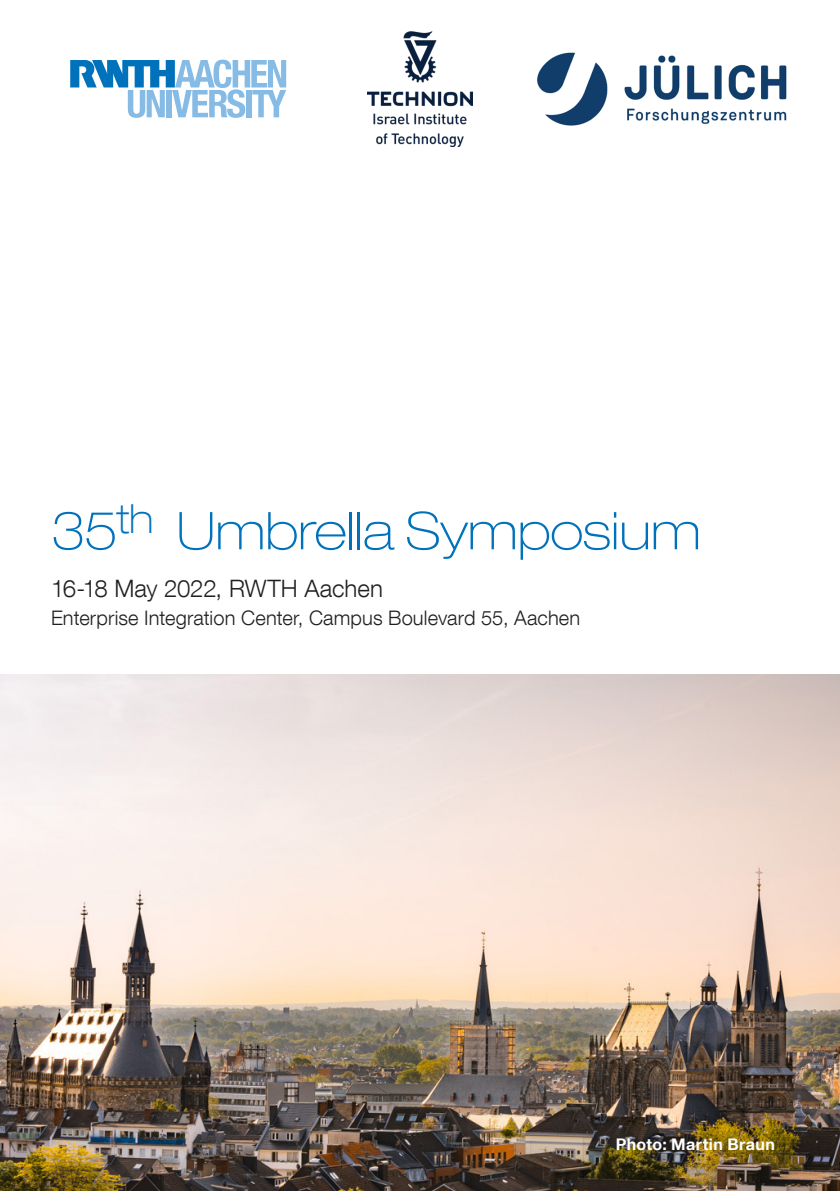
<style>
.page{position:relative;width:840px;height:1191px;background:#fff}
.page>*{position:absolute;margin:0;border:0;box-sizing:border-box;transform-origin:0 0}
.Titel_-_Headline{font:100 expanded 52px "Helvetica Neue LT Com";letter-spacing:-.005em;color:#0072bc}
.Titel_-_Subline{font:300 24px "Helvetica Neue LT Com";letter-spacing:-.005em;color:#231f20}
.Titel_-_Subline-2{font:300 20px "Helvetica Neue LT Com";letter-spacing:.005em;color:#231f20}
.Fließtext_Tabelle_Se{font:700 16px "Helvetica Neue LT Com";letter-spacing:.025em;color:#fff}
</style>
<div class="page">
<img style="left:0;top:675px;width:839px;height:516px">
<img style="left:537px;top:52px;width:250px;height:73px">
<svg style="left:70px;top:60px;width:216px;height:58px"></svg>
<img style="left:367px;top:31px;width:105px;height:115px">
<p class="Titel_-_Headline" style="left:51px;top:499px;width:651px">35<sup>th</sup> Umbrella Symposium</p>
<p class="Titel_-_Subline" style="left:51px;top:574px;width:333px">16-18 May 2022, RWTH Aachen</p>
<p class="Titel_-_Subline-2" style="left:51px;top:606px;width:530px">Enterprise Integration Center, Campus Boulevard 55, Aachen</p>
<p class="Fließtext_Tabelle_Se" style="left:615px;top:1133px;width:160px">Photo: Martin Braun</p>
</div>
